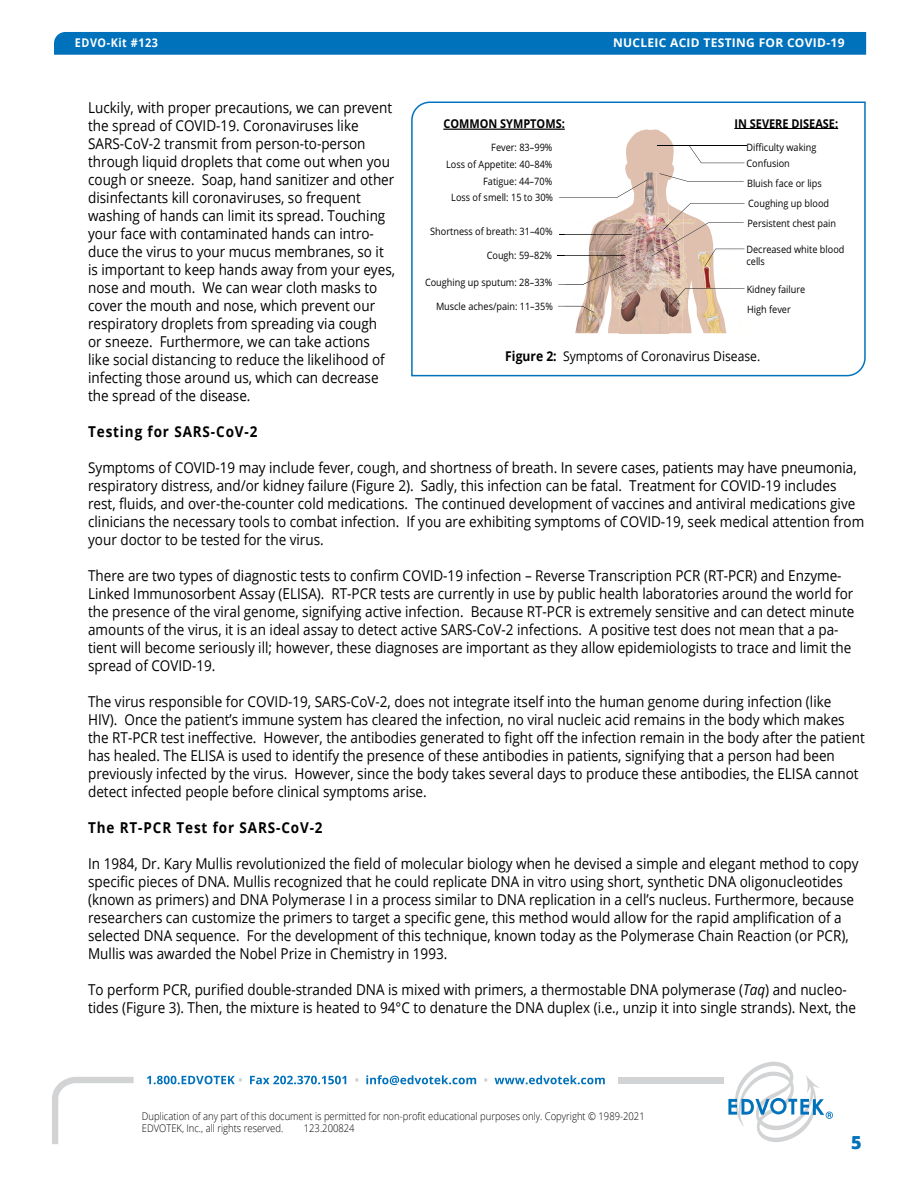
<style>
.page{position:relative;width:918px;height:1188px;background:#fff}
.page>*{position:absolute;margin:0;border:0;box-sizing:border-box;transform-origin:0 0}
.t1{font:800 18px "Open Sans";color:#0072bc}
.t2{font:15px/18px "Open Sans";color:#000;scale:.9 1}
.t3{font:700 15px "Open Sans";letter-spacing:.065em;color:#000;scale:.9 1}
.t4{font:13.5px "Open Sans";color:#000;scale:.9 1}
.t5{font:700 12.15px "Open Sans";color:#000;scale:.9 1}
.t6{font:700 12px "Open Sans";letter-spacing:.025em;color:#fff}
.t7{font:700 12px "Open Sans";letter-spacing:.05em;color:#fff;scale:.9 1}
.t8{font:300 10.5px/12.6px "Open Sans";color:#000;scale:.9 1}
.t9{font:10.2px/20.1px "Open Sans";color:#000;scale:.9 1}
.s1{font-style:italic}
.s2{font-weight:700}
</style>
<div class="page">
<svg style="left:411px;top:101px;width:455px;height:276px"></svg>
<svg style="left:443px;top:128px;width:395px;height:205px"></svg>
<div style="left:618px;top:1077px;width:106px;height:6px;background:#d1d3d4"></div>
<svg style="left:52px;top:1077px;width:82px;height:67px"></svg>
<svg style="left:147px;top:1076px;width:95px;height:8px"></svg>
<svg style="left:250px;top:1076px;width:96px;height:8px"></svg>
<svg style="left:366px;top:1075px;width:110px;height:10px"></svg>
<svg style="left:484px;top:1078px;width:3px;height:4px"></svg>
<svg style="left:495px;top:1075px;width:110px;height:9px"></svg>
<svg style="left:728px;top:1062px;width:105px;height:80px"></svg>
<div style="left:222px;top:1141px;width:507px;height:25px;background:#fff"></div>
<div style="left:54px;top:32px;width:812px;height:23px;background:#0072bc"></div>
<p class="t7" style="left:75px;top:34px;width:94px">EDVO-Kit #123</p>
<p class="t6" style="left:613px;top:34px;width:233px">NUCLEIC ACID TESTING FOR COVID-19</p>
<p class="t2" style="left:88px;top:98px;width:343px">Luckily, with proper precautions, we can prevent the spread of COVID-19. Coronaviruses like SARS-CoV-2 transmit from person-to-person through liquid droplets that come out when you cough or sneeze. Soap, hand sanitizer and other disinfectants kill coronaviruses, so frequent washing of hands can limit its spread. Touching your face with contaminated hands can intro&shy;duce the virus to your mucus membranes, so it is important to keep hands away from your eyes, nose and mouth. We can wear cloth masks to cover the mouth and nose, which prevent our respiratory droplets from spreading via cough<br>or sneeze. Furthermore, we can take actions like social distancing to reduce the likelihood of infecting those around us, which can decrease the spread of the disease.</p>
<p class="t3" style="left:88px;top:421px;width:190px">Testing for SARS-CoV-2</p>
<p class="t2" style="left:88px;top:458px;width:864px">Symptoms of COVID-19 may include fever, cough, and shortness of breath. In severe cases, patients may have pneumonia, respiratory distress, and/or kidney failure (Figure 2). Sadly, this infection can be fatal. Treatment for COVID-19 includes rest, fluids, and over-the-counter cold medications. The continued development of vaccines and antiviral medications give clinicians the necessary tools to combat infection. If you are exhibiting symptoms of COVID-19, seek medical attention from your doctor to be tested for the virus.</p>
<p class="t2" style="left:88px;top:566px;width:853px">There are two types of diagnostic tests to confirm COVID-19 infection – Reverse Transcription PCR (RT-PCR) and Enzyme-Linked Immunosorbent Assay (ELISA). RT-PCR tests are currently in use by public health laboratories around the world for the presence of the viral genome, signifying active infection. Because RT-PCR is extremely sensitive and can detect minute amounts of the virus, it is an ideal assay to detect active SARS-CoV-2 infections. A positive test does not mean that a pa&shy;tient will become seriously ill; however, these diagnoses are important as they allow epidemiologists to trace and limit the spread of COVID-19.</p>
<p class="t2" style="left:88px;top:692px;width:864px">The virus responsible for COVID-19, SARS-CoV-2, does not integrate itself into the human genome during infection (like<br>HIV). Once the patient’s immune system has cleared the infection, no viral nucleic acid remains in the body which makes the RT-PCR test ineffective. However, the antibodies generated to fight off the infection remain in the body after the patient has healed. The ELISA is used to identify the presence of these antibodies in patients, signifying that a person had been previously infected by the virus. However, since the body takes several days to produce these antibodies, the ELISA cannot detect infected people before clinical symptoms arise.</p>
<p class="t3" style="left:88px;top:817px;width:262px">The RT-PCR Test for SARS-CoV-2</p>
<p class="t2" style="left:88px;top:854px;width:858px">In 1984, Dr. Kary Mullis revolutionized the field of molecular biology when he devised a simple and elegant method to copy specific pieces of DNA. Mullis recognized that he could replicate DNA in vitro using short, synthetic DNA oligonucleotides (known as primers) and DNA Polymerase I in a process similar to DNA replication in a cell’s nucleus. Furthermore, because researchers can customize the primers to target a specific gene, this method would allow for the rapid amplification of a selected DNA sequence. For the development of this technique, known today as the Polymerase Chain Reaction (or PCR), Mullis was awarded the Nobel Prize in Chemistry in 1993.</p>
<p class="t2" style="left:88px;top:980px;width:855px">To perform PCR, purified double-stranded DNA is mixed with primers, a thermostable DNA polymerase (<span class="s1">Taq</span>) and nucleo&shy;tides (Figure 3). Then, the mixture is heated to 94°C to denature the DNA duplex (i.e., unzip it into single strands). Next, the</p>
<p class="t5" style="left:443px;top:115px;width:136px">COMMON SYMPTOMS:</p>
<p class="t5" style="left:735px;top:115px;width:117px">IN SEVERE DISEASE:</p>
<p class="t9" style="left:491px;top:137px;width:69px">Fever: 83–99%</p>
<p class="t9" style="left:746px;top:139px;width:79px;line-height:15.5px">Difficulty waking<br>Confusion</p>
<p class="t9" style="left:747px;top:173px;width:100px">Bluish face or lips<br>Coughing up blood<br>Persistent chest pain</p>
<p class="t9" style="left:747px;top:243px;width:110px;line-height:12.1px">Decreased white blood cells</p>
<p class="t9" style="left:747px;top:278px;width:67px;line-height:20.9px">Kidney failure<br>High fever</p>
<p class="t9" style="left:446px;top:156px;width:120px;line-height:17.1px;text-align:right">Loss of Appetite: 40–84%<br>Fatigue: 44–70%</p>
<p class="t9" style="left:430px;top:221px;width:137px">Shortness of breath: 31–40%</p>
<p class="t9" style="left:451px;top:187px;width:115px">Loss of smell: 15 to 30%</p>
<p class="t9" style="left:487px;top:245px;width:74px">Cough: 59–82%</p>
<p class="t9" style="left:425px;top:272px;width:143px">Coughing up sputum: 28–33%</p>
<p class="t9" style="left:436px;top:296px;width:131px">Muscle aches/pain: 11–35%</p>
<p class="t4" style="left:505px;top:347px;width:285px"><span class="s2">Figure 2:</span> Symptoms of Coronavirus Disease.</p>
<p class="t8" style="left:142px;top:1109px;width:560px">Duplication of any part of this document is permitted for non-profit educational purposes only. Copyright © 1989-2021<br>EDVOTEK, Inc., all rights reserved.</p>
<p class="t8" style="left:304px;top:1122px;width:58px">123.200824</p>
<p class="t1" style="left:851px;top:1129px;width:12px">5</p>
</div>
